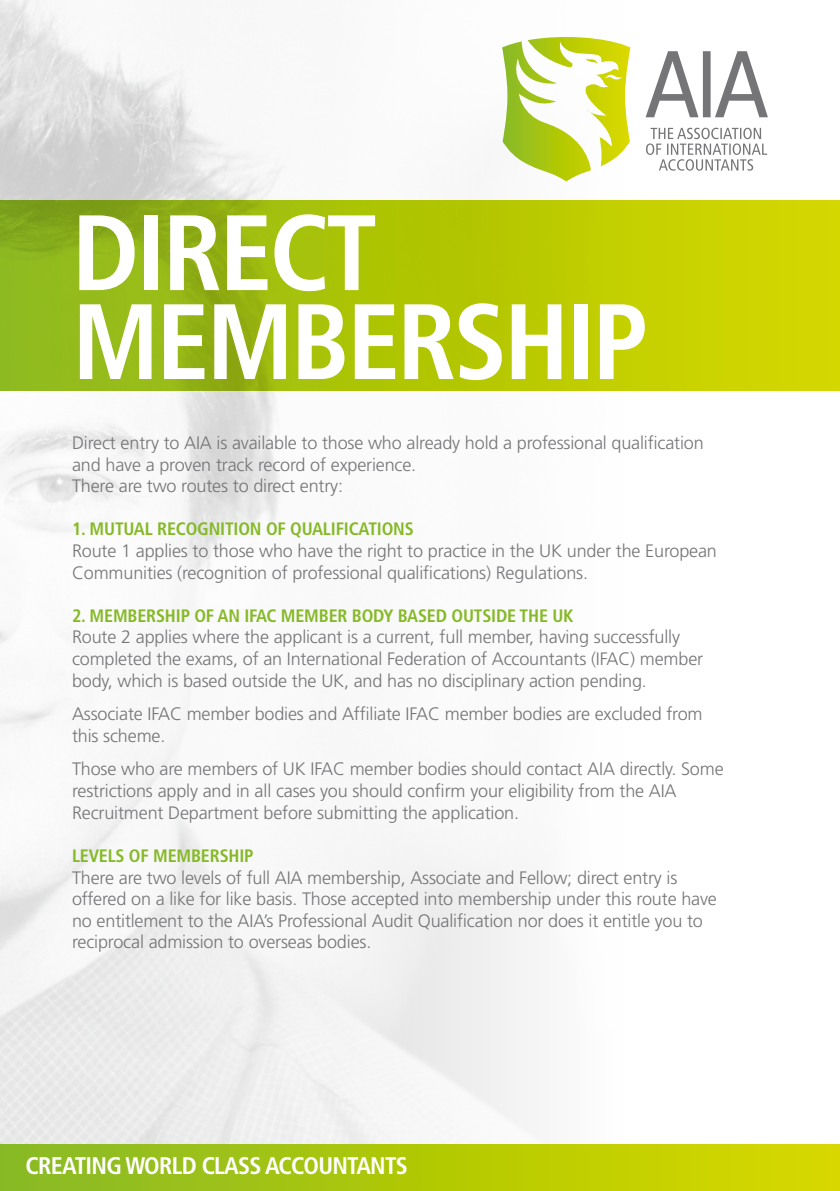
<style>
.page{position:relative;width:840px;height:1191px;background:#fff}
.page>*{position:absolute;margin:0;border:0;box-sizing:border-box;transform-origin:0 0}
.t1{font:700 condensed 107px/88.8px "Frutiger";letter-spacing:-.03em;color:#fff}
.t2{font:700 condensed 24px "Frutiger";letter-spacing:-.03em;color:#fff}
.t3{font:300 18px/21.6px "Frutiger";letter-spacing:-.01em;color:#757477}
.t4{font:700 condensed 18px "Frutiger";letter-spacing:-.01em;color:#86b927}
</style>
<div class="page">
<svg style="left:502px;top:37px;width:128px;height:144px"></svg>
<svg style="left:645px;top:51px;width:122px;height:66px"></svg>
<svg style="left:646px;top:128px;width:120px;height:43px"></svg>
<svg style="left:0;top:200px;width:839px;height:191px;background:#aec308"></svg>
<div style="left:0;top:1144px;width:839px;height:47px;background:linear-gradient(to right,#88b922,#d9d800)"></div>
<h1 class="t1" style="left:72px;top:209px;width:577px">DIRECT<br>MEMBERSHIP</h1>
<p class="t3" style="left:72px;top:432px;width:633px">Direct entry to AIA is available to those who already hold a professional qualification and have a proven track record of experience.<br>There are two routes to direct entry:</p>
<p class="t4" style="left:72px;top:518px;width:343px">1. MUTUAL RECOGNITION OF QUALIFICATIONS</p>
<p class="t3" style="left:72px;top:540px;width:646px">Route 1 applies to those who have the right to practice in the UK under the European<br>Communities (recognition of professional qualifications) Regulations.</p>
<p class="t4" style="left:72px;top:605px;width:181px">2. MEMBERSHIP OF AN IFAC</p>
<p class="t4" style="left:281px;top:605px;width:294px">MEMBER BODY BASED OUTSIDE THE UK</p>
<p class="t3" style="left:72px;top:626px;width:632px">Route 2 applies where the applicant is a current, full member, having successfully completed the exams, of an International Federation of Accountants (IFAC) member body, which is based outside the UK, and has no disciplinary action pending.</p>
<p class="t3" style="left:72px;top:703px;width:631px">Associate IFAC member bodies and Affiliate IFAC member bodies are excluded from this scheme.</p>
<p class="t3" style="left:72px;top:758px;width:652px">Those who are members of UK IFAC member bodies should contact AIA directly. Some restrictions apply and in all cases you should confirm your eligibility from the AIA<br>Recruitment Department before submitting the application.</p>
<p class="t4" style="left:72px;top:845px;width:183px">LEVELS OF MEMBERSHIP</p>
<p class="t3" style="left:72px;top:866px;width:646px">There are two levels of full AIA membership, Associate and Fellow; direct entry is offered on a like for like basis. Those accepted into membership under this route have no entitlement to the AIA’s Professional Audit Qualification nor does it entitle you to reciprocal admission to overseas bodies.</p>
<h2 class="t2" style="left:26px;top:1151px;width:384px">CREATING WORLD CLASS ACCOUNTANTS</h2>
</div>
